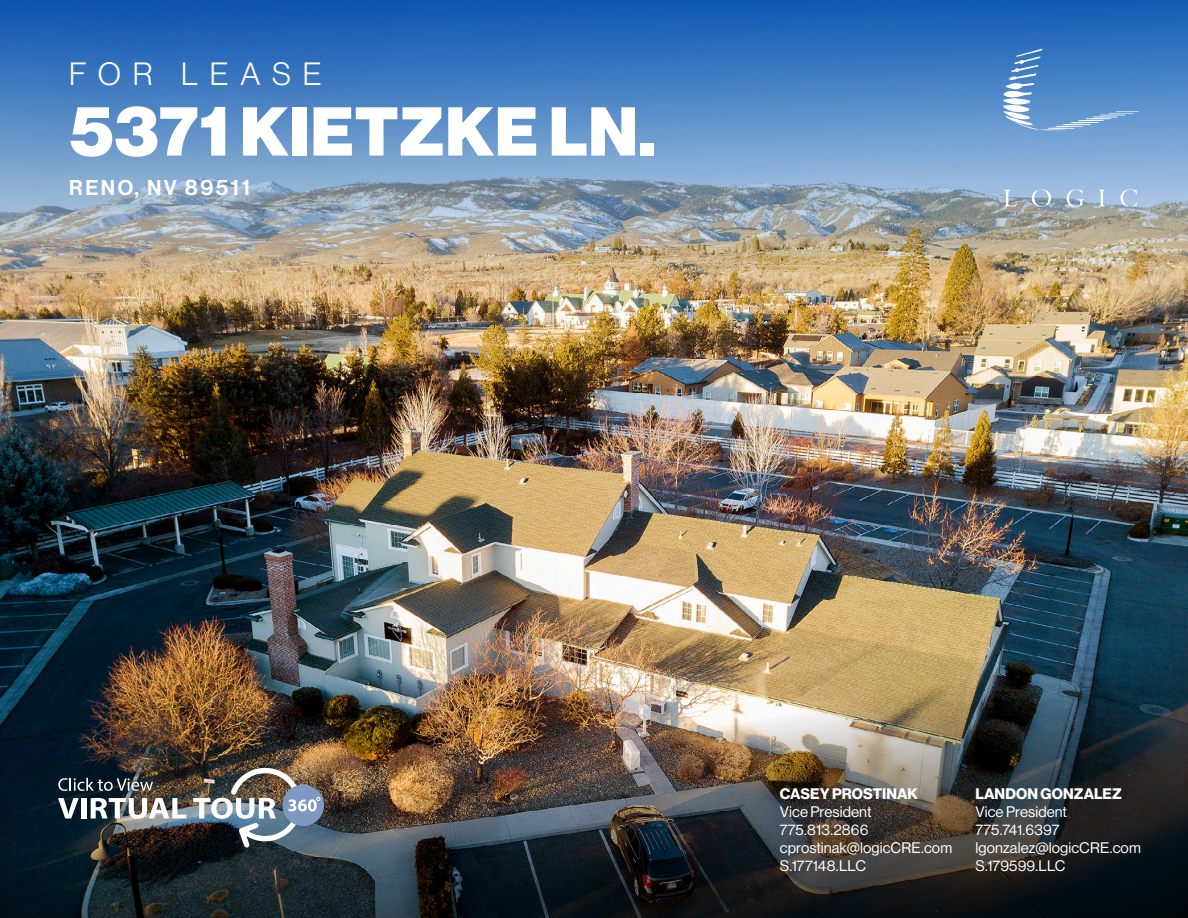
<style>
.page{position:relative;width:1188px;height:918px;background:#fff}
.page>*{position:absolute;margin:0;border:0;box-sizing:border-box;transform-origin:0 0}
.t1{font:67.5px "N Haas Grotesk DS Pro 95 Blk";letter-spacing:.015em;color:#fff}
.t2{font:31.5px "N Haas Grotesk DS Pro 45 Lt";letter-spacing:.375em;color:#fff}
.t3{font:21px "N Haas Grotesk DS Pro 65 Md";letter-spacing:.115em;color:#fff}
.t4{font:15px/18px "N Haas Grotesk DS Pro 55 Rg";letter-spacing:.005em;color:#fff}
.t5{font:15px "N Haas Grotesk DS Pro 75 Bd";letter-spacing:.005em;color:#fff}
</style>
<div class="page">
<img style="left:0;top:342px;width:1188px;height:292px">
<img style="left:0;top:0;width:1188px;height:342px">
<img style="left:0;top:634px;width:1188px;height:284px">
<svg style="left:1003px;top:49px;width:135px;height:81px;background:#5f92cd"></svg>
<svg style="left:1004px;top:190px;width:14px;height:16px"></svg>
<svg style="left:1032px;top:189px;width:19px;height:18px"></svg>
<svg style="left:1067px;top:189px;width:17px;height:18px"></svg>
<svg style="left:1099px;top:190px;width:6px;height:16px"></svg>
<svg style="left:1120px;top:189px;width:18px;height:18px"></svg>
<svg style="left:58px;top:798px;width:21px;height:20px"></svg>
<div style="left:81px;top:798px;width:5px;height:20px;background:#fff"></div>
<img style="left:91px;top:798px;width:95px;height:21px">
<svg style="left:58px;top:778px;width:95px;height:13px"></svg>
<div style="left:282px;top:785px;width:42px;height:41px;background:#7e99bf;border-radius:50%"></div>
<img style="left:193px;top:768px;width:127px;height:80px">
<h2 class="t2" style="left:69px;top:56px;width:254px">FOR LEASE</h2>
<h1 class="t1" style="left:70px;top:92px;width:587px">5371 KIETZKE LN.</h1>
<h3 class="t3" style="left:69px;top:175px;width:182px">RENO, NV 89511</h3>
<p class="t5" style="left:780px;top:785px;width:140px">CASEY PROSTINAK</p>
<p class="t4" style="left:780px;top:803px;width:174px">Vice President<br>775.813.2866 cprostinak@logicCRE.com<br>S.177148.LLC</p>
<p class="t5" style="left:975px;top:785px;width:148px">LANDON GONZALEZ</p>
<p class="t4" style="left:975px;top:803px;width:167px">Vice President<br>775.741.6397 lgonzalez@logicCRE.com<br>S.179599.LLC</p>
</div>
